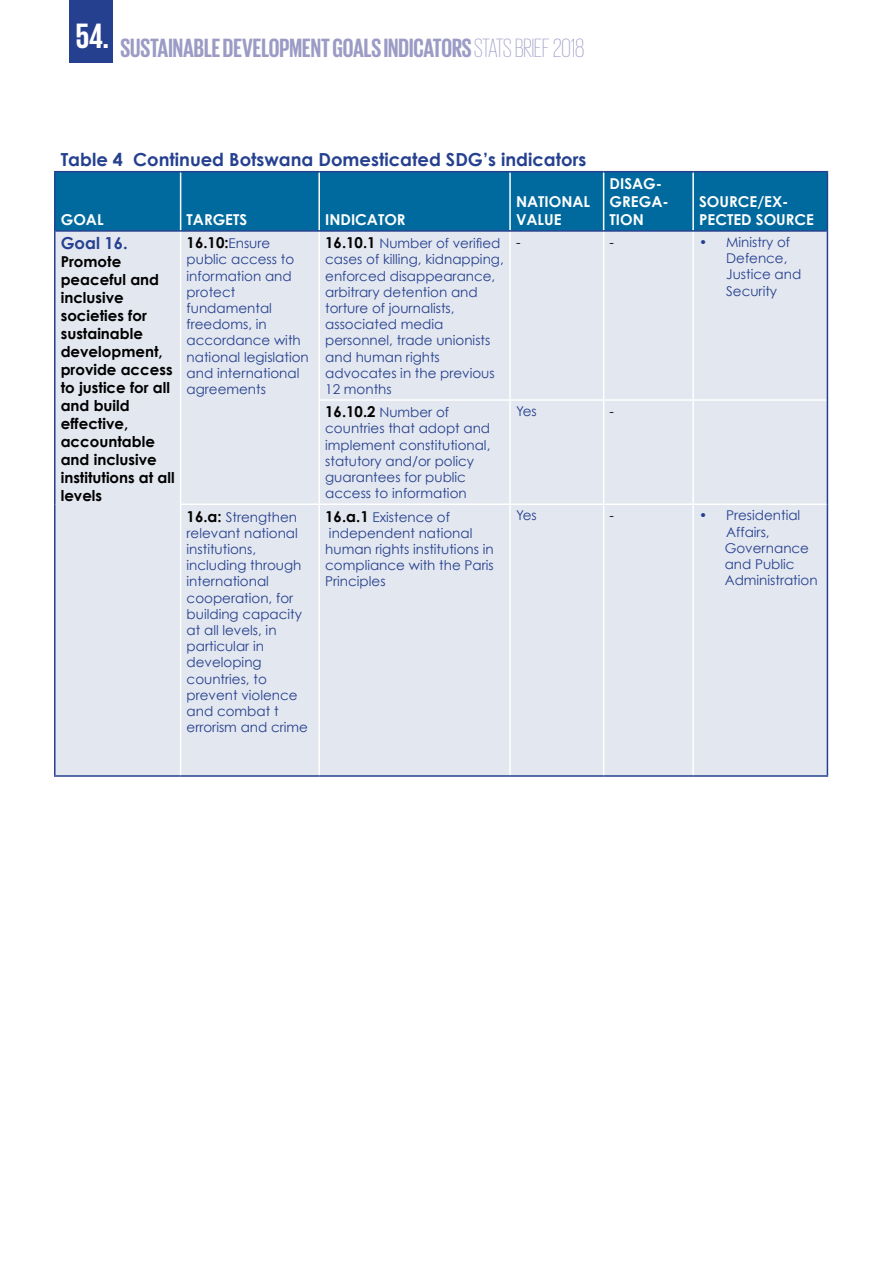
<style>
.page{position:relative;width:893px;height:1263px;background:#fff}
.page>*{position:absolute;margin:0;border:0;box-sizing:border-box;transform-origin:0 0}
.t1{font:700 36px "Giorgio Sans";color:#fff}
.t2{font:700 27px "Giorgio Sans";color:#9b9bc5}
.t3{font:700 18px "Century Gothic";color:#25408f}
.t4{font:700 16.5px "Century Gothic";color:#25408f}
.t5{font:700 15px/18px "Century Gothic";color:#000}
.t6{font:700 15px/18px "Century Gothic";color:#fff}
.t7{font:13.5px/16.2px "Century Gothic";color:#25408f}
.t8{font:13.5px "Century Gothic";color:#000}
.s1{font-weight:200}
.s2{font-weight:400;font-size:13.5px;color:#25408f}
.s3{font-weight:700;font-size:15px;color:#000}
</style>
<div class="page">
<div style="left:69px;top:0;width:44px;height:63px;background:#25408f"></div>
<div style="left:56px;top:172px;width:771px;height:58px;background:#006a9e"></div>
<div style="left:56px;top:232px;width:771px;height:543px;background:#e3e7ef"></div>
<hr style="left:180px;top:172px;width:1px;height:58px;background:#fff">
<hr style="left:318px;top:172px;width:2px;height:58px;background:#fff">
<hr style="left:509px;top:172px;width:2px;height:58px;background:#fff">
<hr style="left:603px;top:172px;width:1px;height:58px;background:#fff">
<hr style="left:692px;top:172px;width:2px;height:58px;background:#fff">
<hr style="left:180px;top:232px;width:1px;height:168px;background:#fff">
<hr style="left:180px;top:400px;width:1px;height:103px;background:#fff">
<hr style="left:318px;top:232px;width:2px;height:167px;background:#fff">
<hr style="left:509px;top:232px;width:2px;height:167px;background:#fff">
<hr style="left:603px;top:232px;width:1px;height:167px;background:#fff">
<hr style="left:692px;top:232px;width:2px;height:167px;background:#fff">
<hr style="left:693px;top:399px;width:134px;height:2px;background:#fff">
<hr style="left:318px;top:399px;width:192px;height:2px;background:#fff">
<hr style="left:318px;top:401px;width:2px;height:102px;background:#fff">
<hr style="left:510px;top:399px;width:94px;height:2px;background:#fff">
<hr style="left:509px;top:401px;width:2px;height:102px;background:#fff">
<hr style="left:604px;top:399px;width:89px;height:2px;background:#fff">
<hr style="left:603px;top:401px;width:1px;height:102px;background:#fff">
<hr style="left:692px;top:401px;width:2px;height:102px;background:#fff">
<hr style="left:180px;top:503px;width:139px;height:2px;background:#fff">
<hr style="left:180px;top:505px;width:1px;height:270px;background:#fff">
<hr style="left:319px;top:503px;width:191px;height:2px;background:#fff">
<hr style="left:318px;top:505px;width:2px;height:270px;background:#fff">
<hr style="left:510px;top:503px;width:94px;height:2px;background:#fff">
<hr style="left:509px;top:505px;width:2px;height:270px;background:#fff">
<hr style="left:604px;top:503px;width:89px;height:2px;background:#fff">
<hr style="left:603px;top:505px;width:1px;height:270px;background:#fff">
<hr style="left:693px;top:503px;width:134px;height:2px;background:#fff">
<hr style="left:692px;top:505px;width:2px;height:270px;background:#fff">
<hr style="left:54px;top:231px;width:2px;height:169px;background:#25408f">
<hr style="left:54px;top:400px;width:2px;height:104px;background:#25408f">
<hr style="left:54px;top:504px;width:2px;height:271px;background:#25408f">
<hr style="left:54px;top:775px;width:127px;height:2px;background:#25408f">
<hr style="left:827px;top:231px;width:1px;height:169px;background:#25408f">
<hr style="left:827px;top:400px;width:1px;height:104px;background:#25408f">
<hr style="left:827px;top:504px;width:1px;height:271px;background:#25408f">
<hr style="left:181px;top:775px;width:138px;height:2px;background:#25408f">
<hr style="left:319px;top:775px;width:191px;height:2px;background:#25408f">
<hr style="left:510px;top:775px;width:94px;height:2px;background:#25408f">
<hr style="left:604px;top:775px;width:89px;height:2px;background:#25408f">
<hr style="left:693px;top:775px;width:135px;height:2px;background:#25408f">
<hr style="left:54px;top:171px;width:127px;height:1px;background:#25408f">
<hr style="left:54px;top:172px;width:2px;height:59px;background:#25408f">
<hr style="left:181px;top:171px;width:138px;height:1px;background:#25408f">
<hr style="left:319px;top:171px;width:191px;height:1px;background:#25408f">
<hr style="left:510px;top:171px;width:94px;height:1px;background:#25408f">
<hr style="left:604px;top:171px;width:89px;height:1px;background:#25408f">
<hr style="left:693px;top:171px;width:135px;height:1px;background:#25408f">
<hr style="left:827px;top:172px;width:1px;height:59px;background:#25408f">
<hr style="left:56px;top:230px;width:125px;height:2px;background:#25408f">
<hr style="left:181px;top:230px;width:138px;height:2px;background:#25408f">
<hr style="left:319px;top:230px;width:191px;height:2px;background:#25408f">
<hr style="left:510px;top:230px;width:94px;height:2px;background:#25408f">
<hr style="left:604px;top:230px;width:89px;height:2px;background:#25408f">
<hr style="left:693px;top:230px;width:134px;height:2px;background:#25408f">
<h1 class="t1" style="left:76px;top:18px;width:35px">54.</h1>
<h2 class="t2" style="left:120px;top:34px;width:465px">SUSTAINABLE DEVELOPMENT GOALS INDICATORS <span class="s1">STATS BRIEF 2018</span></h2>
<h3 class="t3" style="left:61px;top:145px;width:527px">Table 4 Continued Botswana Domesticated SDG’s indicators</h3>
<p class="t6" style="left:61px;top:210px;width:44px">GOAL</p>
<p class="t6" style="left:187px;top:210px;width:62px">TARGETS</p>
<p class="t6" style="left:325px;top:210px;width:82px">INDICATOR</p>
<p class="t6" style="left:516px;top:192px;width:76px">NATIONAL<br>VALUE</p>
<p class="t6" style="left:610px;top:174px;width:61px">DISAG-<br>GREGA-<br>TION</p>
<p class="t6" style="left:699px;top:192px;width:116px">SOURCE/EX-<br>PECTED SOURCE</p>
<p class="t4" style="left:61px;top:231px;width:68px">Goal 16.</p>
<p class="t5" style="left:61px;top:252px;width:115px">Promote peaceful and inclusive societies for sustainable development, provide access to justice for all and build effective, accountable and inclusive institutions at all levels</p>
<p class="t5" style="left:187px;top:233px;width:85px">16.10:<span class="s2">Ensure</span></p>
<p class="t7" style="left:187px;top:251px;width:124px">public access to information and protect fundamental freedoms, in accordance with national legislation and international agreements</p>
<p class="t7" style="left:325px;top:235px;width:180px"><span class="s3">16.10.1</span> Number of verified cases of killing, kidnapping, enforced disappearance, arbitrary detention and torture of journalists, associated media personnel, trade unionists and human rights advocates in the previous<br>12 months</p>
<p class="t8" style="left:516px;top:234px;width:6px">-</p>
<p class="t8" style="left:610px;top:234px;width:6px">-</p>
<p class="t7" style="left:726px;top:234px;width:77px;text-indent:-27px">• Ministry of<br>Defence,<br>Justice and<br>Security</p>
<p class="t7" style="left:325px;top:404px;width:167px"><span class="s3">16.10.2</span> Number of countries that adopt and implement constitutional, statutory and/or policy guarantees for public access to information</p>
<p class="t7" style="left:516px;top:403px;width:22px">Yes</p>
<p class="t8" style="left:610px;top:403px;width:6px">-</p>
<p class="t7" style="left:187px;top:508px;width:123px"><span class="s3">16.a:</span> Strengthen relevant national institutions, including through international cooperation, for building capacity at all levels, in particular in developing countries, to prevent violence and combat t errorism and crime</p>
<p class="t7" style="left:325px;top:508px;width:170px"><span class="s3">16.a.1</span> Existence of independent national human rights institutions in compliance with the Paris<br>Principles</p>
<p class="t7" style="left:516px;top:507px;width:22px">Yes</p>
<p class="t8" style="left:610px;top:507px;width:6px">-</p>
<p class="t7" style="left:725px;top:507px;width:94px;text-indent:-26px">• Presidential<br>Affairs,<br>Governance and Public<br>Administration</p>
</div>
